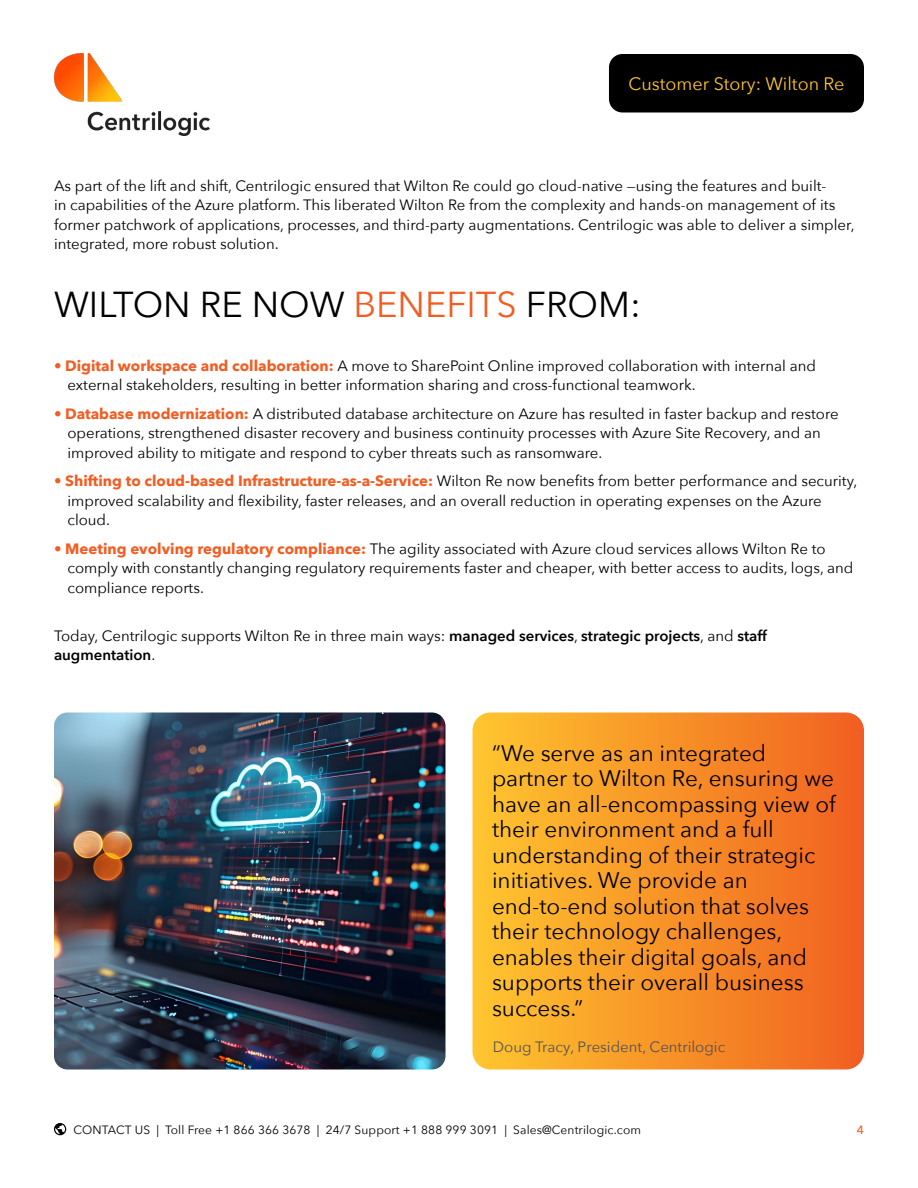
<style>
.page{position:relative;width:918px;height:1188px;background:#fff}
.page>*{position:absolute;margin:0;border:0;box-sizing:border-box;transform-origin:0 0}
.t1{font:36px "Avenir Next";color:#000}
.t2{font:22.5px/25.5px "Avenir Next";color:#000}
.t3{font:18px "Avenir Next";color:#ffc62f}
.t4{font:15px/19.5px "Avenir Next";color:#000101}
.t5{font:15px/19.5px "Avenir Next";color:#000}
.t6{font:15px "Avenir Next";color:#545256}
.t7{font:12px "Avenir Next";letter-spacing:.01em;color:#000}
.t8{font:500 12px "Avenir Next";color:#f15d22}
.s1{color:#f15d22}
.s2{font-weight:700;color:#f15d22}
.s3{font-weight:600}
</style>
<div class="page">
<img style="left:54px;top:712px;width:392px;height:357px">
<div style="left:472px;top:712px;width:392px;height:358px;background:linear-gradient(to right,#ffc62f,#f16021);border-radius:18px"></div>
<div style="left:609px;top:54px;width:255px;height:58px;background:#000;border-radius:14px"></div>
<svg style="left:54px;top:1123px;width:12px;height:12px"></svg>
<img style="left:54px;top:54px;width:155px;height:82px">
<p class="t3" style="left:628px;top:68px;width:218px">Customer Story: Wilton Re</p>
<p class="t5" style="left:54px;top:175px;width:802px">As part of the lift and shift, Centrilogic ensured that Wilton Re could go cloud-native —using the features and built-<br>in capabilities of the Azure platform. This liberated Wilton Re from the complexity and hands-on management of its former patchwork of applications, processes, and third-party augmentations. Centrilogic was able to deliver a simpler, integrated, more robust solution.</p>
<h1 class="t1" style="left:54px;top:274px;width:588px">WILTON RE NOW <span class="s1">BENEFITS</span> FROM:</h1>
<p class="t4" style="left:68px;top:355px;width:750px;text-indent:-14px"><span class="s1">•</span> <span class="s2">Digital workspace and collaboration:</span> A move to SharePoint Online improved collaboration with internal and external stakeholders, resulting in better information sharing and cross-functional teamwork.</p>
<p class="t4" style="left:68px;top:403px;width:773px;text-indent:-14px"><span class="s1">•</span> <span class="s2">Database modernization:</span> A distributed database architecture on Azure has resulted in faster backup and restore operations, strengthened disaster recovery and business continuity processes with Azure Site Recovery, and an improved ability to mitigate and respond to cyber threats such as ransomware.</p>
<p class="t4" style="left:68px;top:470px;width:791px;text-indent:-14px"><span class="s1">•</span> <span class="s2">Shifting to cloud-based Infrastructure-as-a-Service:</span> Wilton Re now benefits from better performance and security, improved scalability and flexibility, faster releases, and an overall reduction in operating expenses on the Azure cloud.</p>
<p class="t4" style="left:68px;top:538px;width:788px;text-indent:-14px"><span class="s1">•</span> <span class="s2">Meeting evolving regulatory compliance:</span> The agility associated with Azure cloud services allows Wilton Re to comply with constantly changing regulatory requirements faster and cheaper, with better access to audits, logs, and compliance reports.</p>
<p class="t5" style="left:54px;top:625px;width:714px">Today, Centrilogic supports Wilton Re in three main ways: <span class="s3">managed services</span>, <span class="s3">strategic projects</span>, and <span class="s3">staff augmentation</span>.</p>
<p class="t2" style="left:492px;top:739px;width:345px">“We serve as an integrated partner to Wilton Re, ensuring we have an all-encompassing view of their environment and a full understanding of their strategic initiatives. We provide an end-to-end solution that solves their technology challenges, enables their digital goals, and supports their overall business success.”</p>
<p class="t6" style="left:493px;top:1034px;width:234px">Doug Tracy, President, Centrilogic</p>
<p class="t7" style="left:74px;top:1120px;width:569px">CONTACT US | Toll Free +1 866 366 3678 | 24/7 Support +1 888 999 3091 | Sales@Centrilogic.com</p>
<p class="t8" style="left:857px;top:1120px;width:9px">4</p>
</div>
